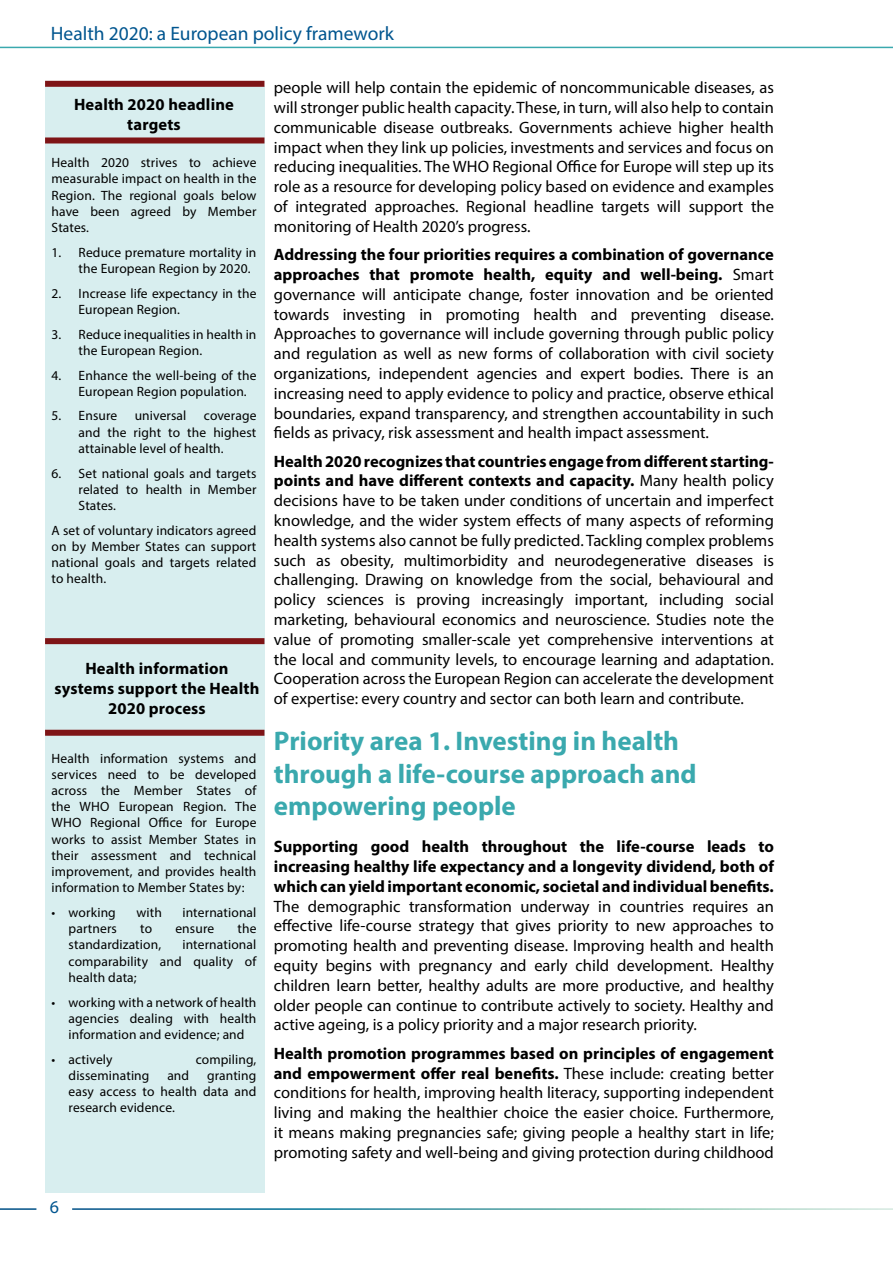
<style>
.page{position:relative;width:893px;height:1263px;background:#fff}
.page>*{position:absolute;margin:0;border:0;box-sizing:border-box;transform-origin:0 0}
.t1{font:700 27px/32.4px "Myriad Pro";color:#3aa9ae}
.t2{font:19.5px "Myriad Pro";color:#00558f}
.t3{font:18px "Myriad Pro";color:#00558f}
.t4{font:16.5px/19.8px "Myriad Pro";color:#000;text-align:justify}
.t5{font:700 16.5px/19.8px "Myriad Pro";letter-spacing:.01em;color:#000;text-align:center}
.t6{font:13.5px/16.2px "Myriad Pro";letter-spacing:.01em;color:#000;text-align:justify}
.s1{font-weight:700}
</style>
<div class="page">
<hr style="left:0;top:47px;width:893px;height:1px;background:#3aa9ae">
<hr style="left:0;top:1208px;width:36px;height:2px;background:#005087">
<div style="left:45px;top:87px;width:219px;height:1106px;background:#d8eeef"></div>
<div style="left:45px;top:137px;width:219px;height:6px;background:#7e1416"></div>
<div style="left:45px;top:81px;width:219px;height:6px;background:#7e1416"></div>
<div style="left:45px;top:638px;width:219px;height:6px;background:#7e1416"></div>
<div style="left:45px;top:730px;width:219px;height:6px;background:#7e1416"></div>
<p class="t2" style="left:51px;top:22px;width:345px">Health 2020: a European policy framework</p>
<p class="t5" style="left:74px;top:94px;width:161px">Health 2020 headline targets</p>
<p class="t6" style="left:52px;top:154px;width:206px">Health 2020 strives to achieve measurable impact on health in the Region. The regional goals below have been agreed by Member States.</p>
<p class="t6" style="left:79px;top:244px;width:179px;text-indent:-27px">1. Reduce premature mortality in the European Region by 2020.</p>
<p class="t6" style="left:79px;top:285px;width:179px;text-indent:-27px">2. Increase life expectancy in the<br>European Region.</p>
<p class="t6" style="left:79px;top:326px;width:179px;text-indent:-27px">3. Reduce inequalities in health in the European Region.</p>
<p class="t6" style="left:79px;top:367px;width:179px;text-indent:-27px">4. Enhance the well-being of the<br>European Region population.</p>
<p class="t6" style="left:52px;top:408px;width:67px">5. Ensure</p>
<p class="t6" style="left:135px;top:408px;width:53px">universal</p>
<p class="t6" style="left:79px;top:408px;width:179px;text-indent:125px">coverage and the right to the highest attainable level of health.</p>
<p class="t6" style="left:79px;top:465px;width:179px;text-indent:-27px">6. Set national goals and targets related to health in Member States.</p>
<p class="t6" style="left:52px;top:522px;width:206px">A set of voluntary indicators agreed on by Member States can support national goals and targets related to health.</p>
<p class="t5" style="left:55px;top:658px;width:206px">Health information systems support the Health<br>2020 process</p>
<p class="t6" style="left:52px;top:750px;width:206px">Health information systems and services need to be developed across the Member States of the WHO European Region. The WHO Regional Office for Europe works to assist Member States in their assessment and technical improvement, and provides health information to Member States by:</p>
<p class="t6" style="left:52px;top:904px;width:66px">• working</p>
<p class="t6" style="left:136px;top:904px;width:27px">with</p>
<p class="t6" style="left:182px;top:904px;width:76px">international</p>
<p class="t6" style="left:69px;top:920px;width:50px">partners</p>
<p class="t6" style="left:140px;top:920px;width:13px">to</p>
<p class="t6" style="left:175px;top:920px;width:40px">ensure</p>
<p class="t6" style="left:237px;top:920px;width:20px">the</p>
<p class="t6" style="left:69px;top:936px;width:94px">standardization,</p>
<p class="t6" style="left:69px;top:936px;width:189px;text-indent:114px">international comparability and quality of health data;</p>
<p class="t6" style="left:69px;top:994px;width:189px;text-indent:-17px">• working with a network of health agencies dealing with health information and evidence; and</p>
<p class="t6" style="left:52px;top:1051px;width:62px">• actively</p>
<p class="t6" style="left:196px;top:1051px;width:62px">compiling,</p>
<p class="t6" style="left:69px;top:1067px;width:82px">disseminating</p>
<p class="t6" style="left:167px;top:1067px;width:23px">and</p>
<p class="t6" style="left:69px;top:1067px;width:189px;text-indent:138px">granting easy access to health data and research evidence.</p>
<p class="t4" style="left:274px;top:77px;width:502px">people will help contain the epidemic of noncommunicable diseases, as will stronger public health capacity. These, in turn, will also help to contain communicable disease outbreaks. Governments achieve higher health impact when they link up policies, investments and services and focus on reducing inequalities. The WHO Regional Office for Europe will step up its role as a resource for developing policy based on evidence and examples of integrated approaches. Regional headline targets will support the monitoring of Health 2020’s progress.</p>
<p class="t4" style="left:274px;top:244px;width:502px"><span class="s1">Addressing the four priorities requires a combination of governance approaches that promote health, equity and well-being.</span> Smart governance will anticipate change, foster innovation and be oriented towards investing in promoting health and preventing disease.<br>Approaches to governance will include governing through public policy and regulation as well as new forms of collaboration with civil society organizations, independent agencies and expert bodies. There is an increasing need to apply evidence to policy and practice, observe ethical boundaries, expand transparency, and strengthen accountability in such fields as privacy, risk assessment and health impact assessment.</p>
<p class="t4" style="left:274px;top:451px;width:502px"><span class="s1">Health 2020 recognizes that countries engage from different starting&shy;points and have different contexts and capacity.</span> Many health policy decisions have to be taken under conditions of uncertain and imperfect knowledge, and the wider system effects of many aspects of reforming health systems also cannot be fully predicted. Tackling complex problems such as obesity, multimorbidity and neurodegenerative diseases is challenging. Drawing on knowledge from the social, behavioural and policy sciences is proving increasingly important, including social marketing, behavioural economics and neuroscience. Studies note the value of promoting smaller-scale yet comprehensive interventions at the local and community levels, to encourage learning and adaptation.<br>Cooperation across the European Region can accelerate the development of expertise: every country and sector can both learn and contribute.</p>
<h1 class="t1" style="left:274px;top:724px;width:424px">Priority area 1. Investing in health through a life-course approach and empowering people</h1>
<p class="t5" style="left:274px;top:836px;width:502px;text-align:justify">Supporting good health throughout the life-course leads to increasing healthy life expectancy and a longevity dividend, both of which can yield important economic, societal and individual benefits.</p>
<p class="t4" style="left:274px;top:896px;width:501px">The demographic transformation underway in countries requires an effective life-course strategy that gives priority to new approaches to promoting health and preventing disease. Improving health and health equity begins with pregnancy and early child development. Healthy children learn better, healthy adults are more productive, and healthy older people can continue to contribute actively to society. Healthy and active ageing, is a policy priority and a major research priority.</p>
<p class="t4" style="left:274px;top:1043px;width:502px"><span class="s1">Health promotion programmes based on principles of engagement and empowerment offer real benefits.</span> These include: creating better conditions for health, improving health literacy, supporting independent living and making the healthier choice the easier choice. Furthermore, it means making pregnancies safe; giving people a healthy start in life; promoting safety and well-being and giving protection during childhood</p>
<p class="t3" style="left:50px;top:1196px;width:11px">6</p>
</div>
